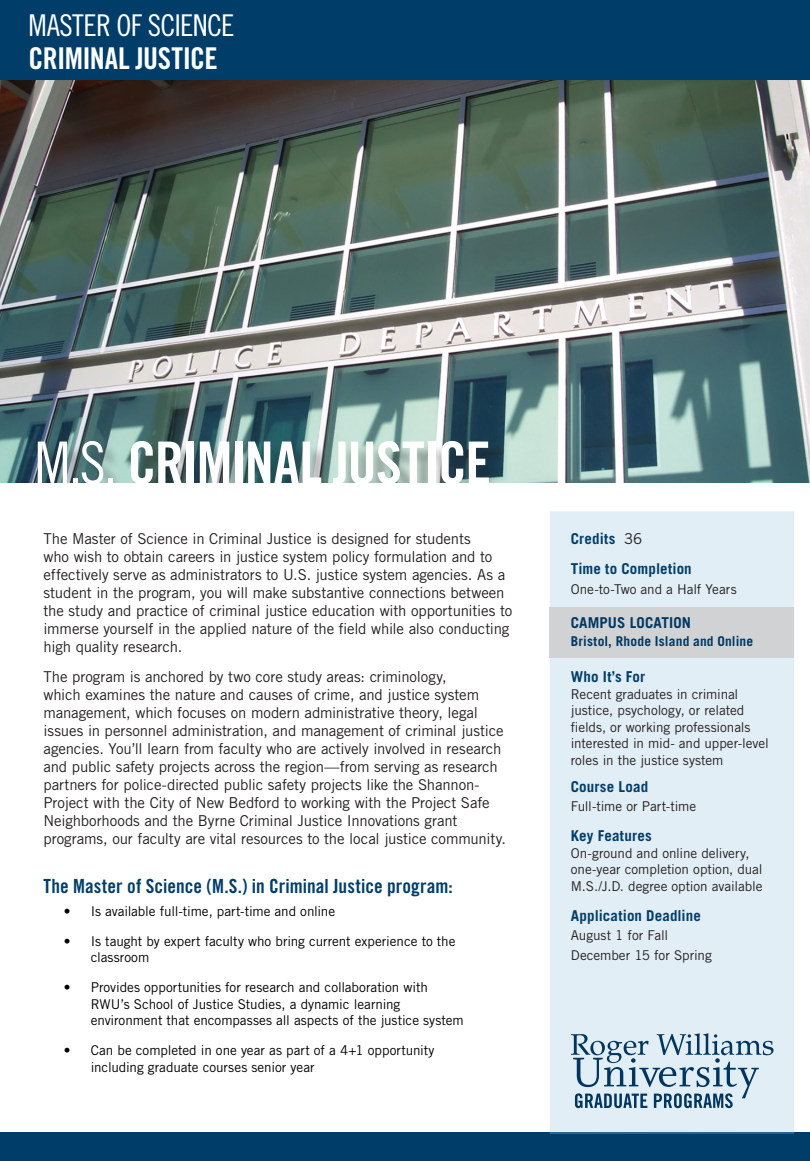
<style>
.page{position:relative;width:810px;height:1161px;background:#fff}
.page>*{position:absolute;margin:0;border:0;box-sizing:border-box;transform-origin:0 0}
.t1{font:58.5px "Trade Gothic LT Std Bd Cn 20";letter-spacing:-.03em;color:#fff}
.t2{font:30px/33px "Trade Gothic LT Std Cn 18";letter-spacing:-.025em;color:#fff}
.t3{font:19.5px "Trade Gothic LT Std Bd Cn 20";color:#003e69}
.t4{font:15px/18px "Trade Gothic LT Std";letter-spacing:-.01em;color:#231f20}
.t5{font:700 15px "Trade Gothic LT Std";letter-spacing:.01em;color:#003e69}
.t6{font:700 15px "Trade Gothic LT Std";letter-spacing:.005em;color:#003864}
.t7{font:13.5px/16.5px "Trade Gothic LT Std";letter-spacing:-.005em;color:#000}
.t8{font:13.5px/16.5px "Trade Gothic LT Std";letter-spacing:-.005em;color:#231f20}
.t9{font:700 13.5px "Trade Gothic LT Std";letter-spacing:.015em;color:#003864}
.s1{font-family:"Trade Gothic LT Std Bd Cn 20"}
.s2{font-family:"Trade Gothic LT Std Cn 18"}
.s3{font-weight:400;color:#231f20}
</style>
<div class="page">
<div style="left:0;top:0;width:810px;height:88px;background:#003e69"></div>
<div style="left:0;top:1132px;width:810px;height:29px;background:#003e69"></div>
<img style="left:0;top:80px;width:810px;height:403px">
<div style="left:40px;top:444px;width:468px;height:59px;background:#231f20;opacity:.39"></div>
<div style="left:550px;top:511px;width:244px;height:623px;background:#e2eef6"></div>
<svg style="left:571px;top:1033px;width:203px;height:75px"></svg>
<div style="left:550px;top:607px;width:244px;height:51px;background:#d1d2d4"></div>
<div style="left:0;top:483px;width:810px;height:26px;background:#fff"></div>
<p class="t2" style="left:29px;top:8px;width:208px">MASTER OF SCIENCE<br><span class="s1">CRIMINAL JUSTICE</span></p>
<p class="t1" style="left:34px;top:427px;width:458px"><span class="s2">M.S.</span> CRIMINAL JUSTICE</p>
<p class="t4" style="left:44px;top:530px;width:470px">The Master of Science in Criminal Justice is designed for students<br>who wish to obtain careers in justice system policy formulation and to effectively serve as administrators to U.S. justice system agencies. As a student in the program, you will make substantive connections between the study and practice of criminal justice education with opportunities to immerse yourself in the applied nature of the field while also conducting high quality research.</p>
<p class="t4" style="left:44px;top:668px;width:464px">The program is anchored by two core study areas: criminology,<br>which examines the nature and causes of crime, and justice system management, which focuses on modern administrative theory, legal issues in personnel administration, and management of criminal justice agencies. You’ll learn from faculty who are actively involved in research and public safety projects across the region—from serving as research partners for police-directed public safety projects like the Shannon-Project with the City of New Bedford to working with the Project Safe Neighborhoods and the Byrne Criminal Justice Innovations grant programs, our faculty are vital resources to the local justice community.</p>
<p class="t3" style="left:44px;top:874px;width:411px">The Master of Science (M.S.) in Criminal Justice program:</p>
<p class="t7" style="left:64px;top:903px;width:273px">• Is available full-time, part-time and online</p>
<p class="t7" style="left:91px;top:933px;width:366px;text-indent:-27px">• Is taught by expert faculty who bring current experience to the classroom</p>
<p class="t7" style="left:91px;top:979px;width:375px;text-indent:-27px">• Provides opportunities for research and collaboration with<br>RWU’s School of Justice Studies, a dynamic learning environment that encompasses all aspects of the justice system</p>
<p class="t7" style="left:91px;top:1042px;width:345px;text-indent:-27px">• Can be completed in one year as part of a 4+1 opportunity including graduate courses senior year</p>
<p class="t5" style="left:571px;top:530px;width:73px">Credits <span class="s3">36</span></p>
<p class="t5" style="left:571px;top:560px;width:122px">Time to Completion</p>
<p class="t8" style="left:571px;top:580px;width:167px">One-to-Two and a Half Years</p>
<p class="t6" style="left:571px;top:614px;width:122px">CAMPUS LOCATION</p>
<p class="t9" style="left:571px;top:633px;width:184px">Bristol, Rhode Island and Online</p>
<p class="t5" style="left:571px;top:668px;width:76px">Who It’s For</p>
<p class="t8" style="left:571px;top:685px;width:200px">Recent graduates in criminal justice, psychology, or related fields, or working professionals interested in mid- and upper-level roles in the justice system</p>
<p class="t5" style="left:571px;top:777px;width:79px">Course Load</p>
<p class="t8" style="left:571px;top:798px;width:127px">Full-time or Part-time</p>
<p class="t5" style="left:571px;top:827px;width:83px">Key Features</p>
<p class="t8" style="left:571px;top:844px;width:193px">On-ground and online delivery, one-year completion option, dual<br>M.S./J.D. degree option available</p>
<p class="t5" style="left:571px;top:906px;width:132px">Application Deadline</p>
<p class="t8" style="left:571px;top:927px;width:99px">August 1 for Fall</p>
<p class="t8" style="left:571px;top:946px;width:142px">December 15 for Spring</p>
</div>
